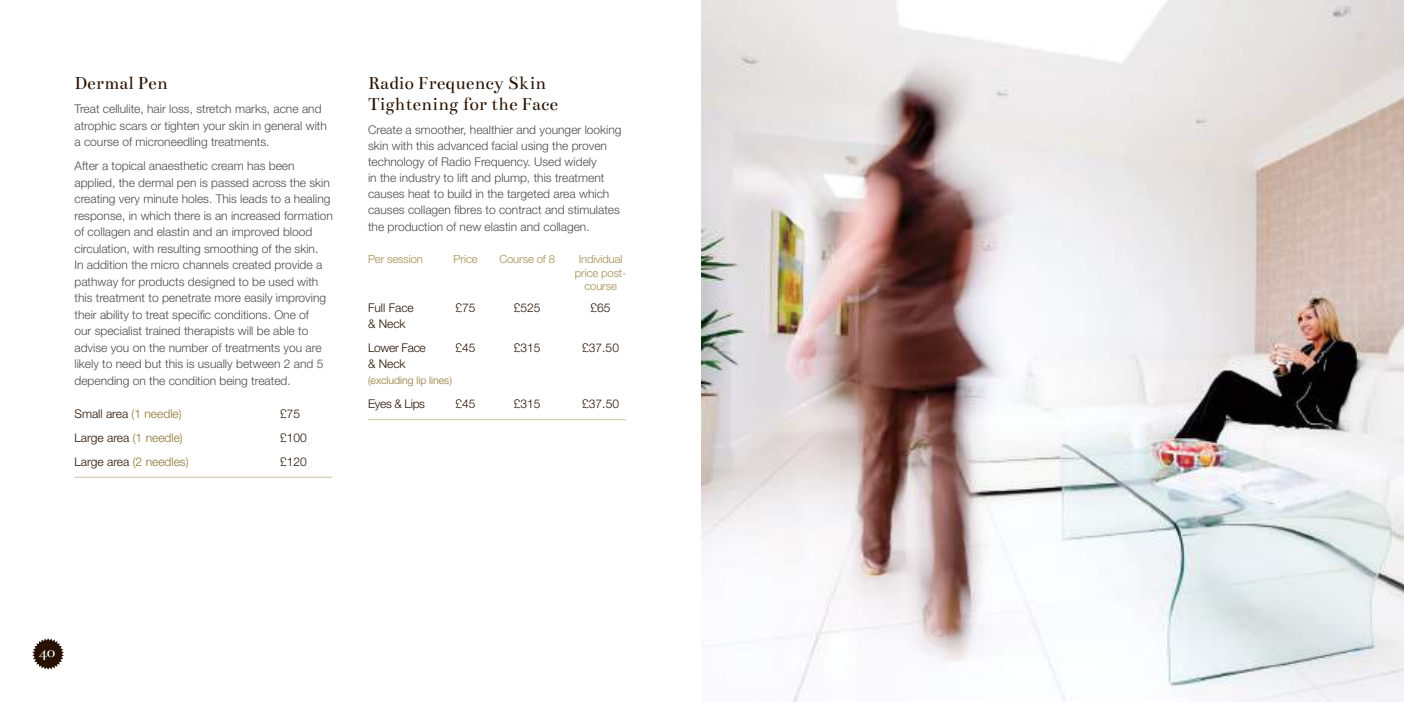
<style>
.page{position:relative;width:1404px;height:702px;background:#fff}
.page>*{position:absolute;margin:0;border:0;box-sizing:border-box;transform-origin:0 0}
.t1{font:19.5px/21px "Bentham";color:#271100}
.t2{font:16.5px "Bentham";color:#fff}
.t3{font:300 12px/16.5px "Helvetica Neue";color:#4e4b4c}
.t4{font:300 12px "Helvetica Neue";color:#271100}
.t5{font:300 12px/23.5px "Helvetica Neue";letter-spacing:-.025em;color:#271100}
.t6{font:300 12px "Helvetica Neue";color:#8c7531}
.t7{font:300 11.25px/13.5px "Helvetica Neue";letter-spacing:-.01em;color:#a28d51;text-align:center}
.t8{font:300 10.5px "Helvetica Neue";color:#8c7531}
.s1{color:#8c7531}
.s2{color:#271100}
</style>
<div class="page">
<svg style="left:32px;top:638px;width:32px;height:31px"></svg>
<img style="left:702px;top:0;width:701px;height:702px">
<hr style="left:74px;top:476px;width:258px;height:2px;background:#d6cbab">
<hr style="left:368px;top:419px;width:257px;height:1px;background:#d6cbab">
<h1 class="t1" style="left:74px;top:73px;width:95px">Dermal Pen</h1>
<p class="t3" style="left:74px;top:100px;width:254px">Treat cellulite, hair loss, stretch marks, acne and atrophic scars or tighten your skin in general with a course of microneedling treatments.</p>
<p class="t3" style="left:74px;top:157px;width:260px">After a topical anaesthetic cream has been applied, the dermal pen is passed across the skin creating very minute holes. This leads to a healing response, in which there is an increased formation of collagen and elastin and an improved blood circulation, with resulting smoothing of the skin.<br>In addition the micro channels created provide a pathway for products designed to be used with this treatment to penetrate more easily improving their ability to treat specific conditions. One of<br>our specialist trained therapists will be able to advise you on the number of treatments you are likely to need but this is usually between 2 and 5 depending on the condition being treated.</p>
<p class="t4" style="left:74px;top:406px;width:109px">Small area <span class="s1">(1 needle)</span></p>
<p class="t4" style="left:280px;top:406px;width:22px">£75</p>
<p class="t4" style="left:74px;top:430px;width:110px">Large area <span class="s1">(1 needle)</span></p>
<p class="t4" style="left:280px;top:430px;width:28px">£100</p>
<p class="t6" style="left:74px;top:454px;width:116px"><span class="s2">Large area</span> (2 needles)</p>
<p class="t4" style="left:280px;top:454px;width:28px">£120</p>
<h1 class="t1" style="left:368px;top:73px;width:191px">Radio Frequency Skin<br>Tightening for the Face</h1>
<p class="t3" style="left:368px;top:121px;width:255px">Create a smoother, healthier and younger looking skin with this advanced facial using the proven technology of Radio Frequency. Used widely<br>in the industry to lift and plump, this treatment causes heat to build in the targeted area which causes collagen fibres to contract and stimulates the production of new elastin and collagen.</p>
<p class="t7" style="left:368px;top:252px;width:56px">Per session</p>
<p class="t7" style="left:453px;top:252px;width:25px">Price</p>
<p class="t7" style="left:499px;top:252px;width:57px">Course of 8</p>
<p class="t7" style="left:575px;top:252px;width:53px">Individual price post&shy;course</p>
<p class="t4" style="left:368px;top:300px;width:47px">Full Face</p>
<p class="t4" style="left:455px;top:300px;width:22px">£75</p>
<p class="t4" style="left:513px;top:300px;width:28px">£525</p>
<p class="t4" style="left:590px;top:300px;width:22px">£65</p>
<p class="t5" style="left:368px;top:312px;width:59px">&amp; Neck<br>Lower Face</p>
<p class="t4" style="left:455px;top:340px;width:22px">£45</p>
<p class="t4" style="left:513px;top:340px;width:28px">£315</p>
<p class="t4" style="left:582px;top:340px;width:38px">£37.50</p>
<p class="t4" style="left:368px;top:356px;width:39px">&amp; Neck</p>
<p class="t8" style="left:368px;top:374px;width:85px">(excluding lip lines)</p>
<p class="t5" style="left:368px;top:391px;width:58px">Eyes &amp; Lips</p>
<p class="t4" style="left:455px;top:396px;width:22px">£45</p>
<p class="t4" style="left:513px;top:396px;width:28px">£315</p>
<p class="t4" style="left:582px;top:396px;width:38px">£37.50</p>
<h2 class="t2" style="left:39px;top:643px;width:18px">40</h2>
</div>
